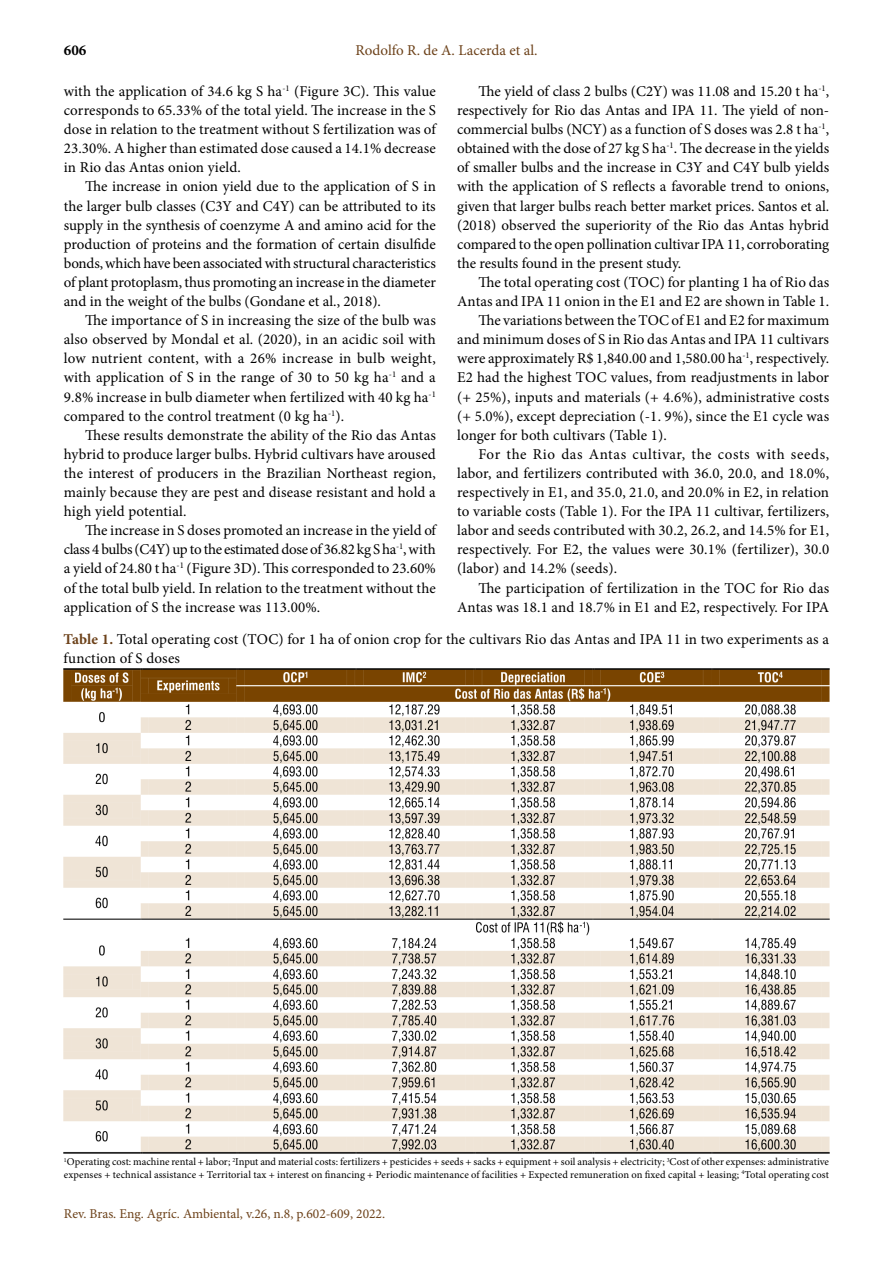
<style>
.page{position:relative;width:893px;height:1263px;background:#fff}
.page>*{position:absolute;margin:0;border:0;box-sizing:border-box;transform-origin:0 0}
.t1{font:15px/19px "Minion Pro";letter-spacing:.005em;color:#000;text-align:justify}
.t2{font:15px "Minion Pro";letter-spacing:.04em;color:#000}
.t3{font:15px "Minion Pro";color:#6c4119}
.t4{font:700 15px "Minion Pro";color:#000}
.t5{font:13.5px "Minion Pro";color:#6c4119}
.t6{font:10.5px/12.6px "Minion Pro";letter-spacing:.005em;color:#000}
.s1{font-weight:700;color:#6c4119}
</style>
<div class="page">
<img style="left:64px;top:669px;width:765px;height:484px">
<p class="t4" style="left:64px;top:40px;width:24px">606</p>
<p class="t3" style="left:355px;top:40px;width:184px">Rodolfo R. de A. Lacerda et al.</p>
<p class="t1" style="left:64px;top:82px;width:374px">with the application of 34.6 kg S ha<sup>-1</sup> (Figure 3C). This value corresponds to 65.33% of the total yield. The increase in the S dose in relation to the treatment without S fertilization was of 23.30%. A higher than estimated dose caused a 14.1% decrease in Rio das Antas onion yield.</p>
<p class="t1" style="left:64px;top:177px;width:374px;text-indent:21px">The increase in onion yield due to the application of S in the larger bulb classes (C3Y and C4Y) can be attributed to its supply in the synthesis of coenzyme A and amino acid for the production of proteins and the formation of certain disulfide bonds, which have been associated with structural characteristics of plant protoplasm, thus promoting an increase in the diameter and in the weight of the bulbs (Gondane et al., 2018).</p>
<p class="t1" style="left:64px;top:311px;width:374px;text-indent:21px">The importance of S in increasing the size of the bulb was also observed by Mondal et al. (2020), in an acidic soil with low nutrient content, with a 26% increase in bulb weight, with application of S in the range of 30 to 50 kg ha<sup>-1</sup> and a 9.8% increase in bulb diameter when fertilized with 40 kg ha<sup>-1 </sup>compared to the control treatment (0 kg ha<sup>-1</sup>).</p>
<p class="t1" style="left:64px;top:425px;width:374px;text-indent:21px">These results demonstrate the ability of the Rio das Antas hybrid to produce larger bulbs. Hybrid cultivars have aroused the interest of producers in the Brazilian Northeast region, mainly because they are pest and disease resistant and hold a high yield potential.</p>
<p class="t1" style="left:64px;top:521px;width:374px;text-indent:21px">The increase in S doses promoted an increase in the yield of class 4 bulbs (C4Y) up to the estimated dose of 36.82 kg S ha<sup>-1</sup>, with a yield of 24.80 t ha<sup>-1</sup> (Figure 3D). This corresponded to 23.60% of the total bulb yield. In relation to the treatment without the application of S the increase was 113.00%.</p>
<p class="t1" style="left:457px;top:82px;width:374px;text-indent:21px">The yield of class 2 bulbs (C2Y) was 11.08 and 15.20 t ha<sup>-1</sup>, respectively for Rio das Antas and IPA 11. The yield of non&shy;commercial bulbs (NCY) as a function of S doses was 2.8 t ha<sup>-1</sup>, obtained with the dose of 27 kg S ha<sup>-1</sup>. The decrease in the yields of smaller bulbs and the increase in C3Y and C4Y bulb yields with the application of S reflects a favorable trend to onions, given that larger bulbs reach better market prices. Santos et al. (2018) observed the superiority of the Rio das Antas hybrid compared to the open pollination cultivar IPA 11, corroborating the results found in the present study.</p>
<p class="t1" style="left:478px;top:273px;width:352px">The total operating cost (TOC) for planting 1 ha of Rio das</p>
<p class="t1" style="left:457px;top:292px;width:374px">Antas and IPA 11 onion in the E1 and E2 are shown in Table 1.</p>
<p class="t1" style="left:478px;top:311px;width:352px">The variations between the TOC of E1 and E2 for maximum</p>
<p class="t1" style="left:457px;top:330px;width:373px">and minimum doses of S in Rio das Antas and IPA 11 cultivars</p>
<p class="t1" style="left:457px;top:349px;width:374px">were approximately R$ 1,840.00 and 1,580.00 ha<sup>-1</sup>, respectively.</p>
<p class="t1" style="left:457px;top:368px;width:374px">E2 had the highest TOC values, from readjustments in labor</p>
<p class="t1" style="left:457px;top:387px;width:374px">(+ 25%), inputs and materials (+ 4.6%), administrative costs</p>
<p class="t1" style="left:457px;top:406px;width:374px">(+ 5.0%), except depreciation (-1. 9%), since the E1 cycle was</p>
<p class="t1" style="left:457px;top:425px;width:211px">longer for both cultivars (Table 1).</p>
<p class="t2" style="left:478px;top:444px;width:352px">For the Rio das Antas cultivar, the costs with seeds,</p>
<p class="t1" style="left:457px;top:464px;width:374px">labor, and fertilizers contributed with 36.0, 20.0, and 18.0%,</p>
<p class="t1" style="left:457px;top:483px;width:374px">respectively in E1, and 35.0, 21.0, and 20.0% in E2, in relation</p>
<p class="t1" style="left:457px;top:502px;width:374px">to variable costs (Table 1). For the IPA 11 cultivar, fertilizers,</p>
<p class="t1" style="left:457px;top:521px;width:374px">labor and seeds contributed with 30.2, 26.2, and 14.5% for E1,</p>
<p class="t1" style="left:457px;top:540px;width:374px">respectively. For E2, the values were 30.1% (fertilizer), 30.0</p>
<p class="t1" style="left:457px;top:559px;width:162px">(labor) and 14.2% (seeds).</p>
<p class="t1" style="left:478px;top:578px;width:352px">The participation of fertilization in the TOC for Rio das</p>
<p class="t1" style="left:457px;top:597px;width:374px">Antas was 18.1 and 18.7% in E1 and E2, respectively. For IPA</p>
<p class="t1" style="left:64px;top:630px;width:767px"><span class="s1">Table 1.</span> Total operating cost (TOC) for 1 ha of onion crop for the cultivars Rio das Antas and IPA 11 in two experiments as a function of S doses</p>
<p class="t6" style="left:64px;top:1156px;width:767px"><sup>1</sup>Operating cost: machine rental + labor; <sup>2</sup>Input and material costs: fertilizers + pesticides + seeds + sacks + equipment + soil analysis + electricity; <sup>3</sup>Cost of other expenses: administrative expenses + technical assistance + Territorial tax + interest on financing + Periodic maintenance of facilities + Expected remuneration on fixed capital + leasing; <sup>4</sup>Total operating cost</p>
<p class="t5" style="left:64px;top:1204px;width:323px">Rev. Bras. Eng. Agríc. Ambiental, v.26, n.8, p.602-609, 2022.</p>
</div>
